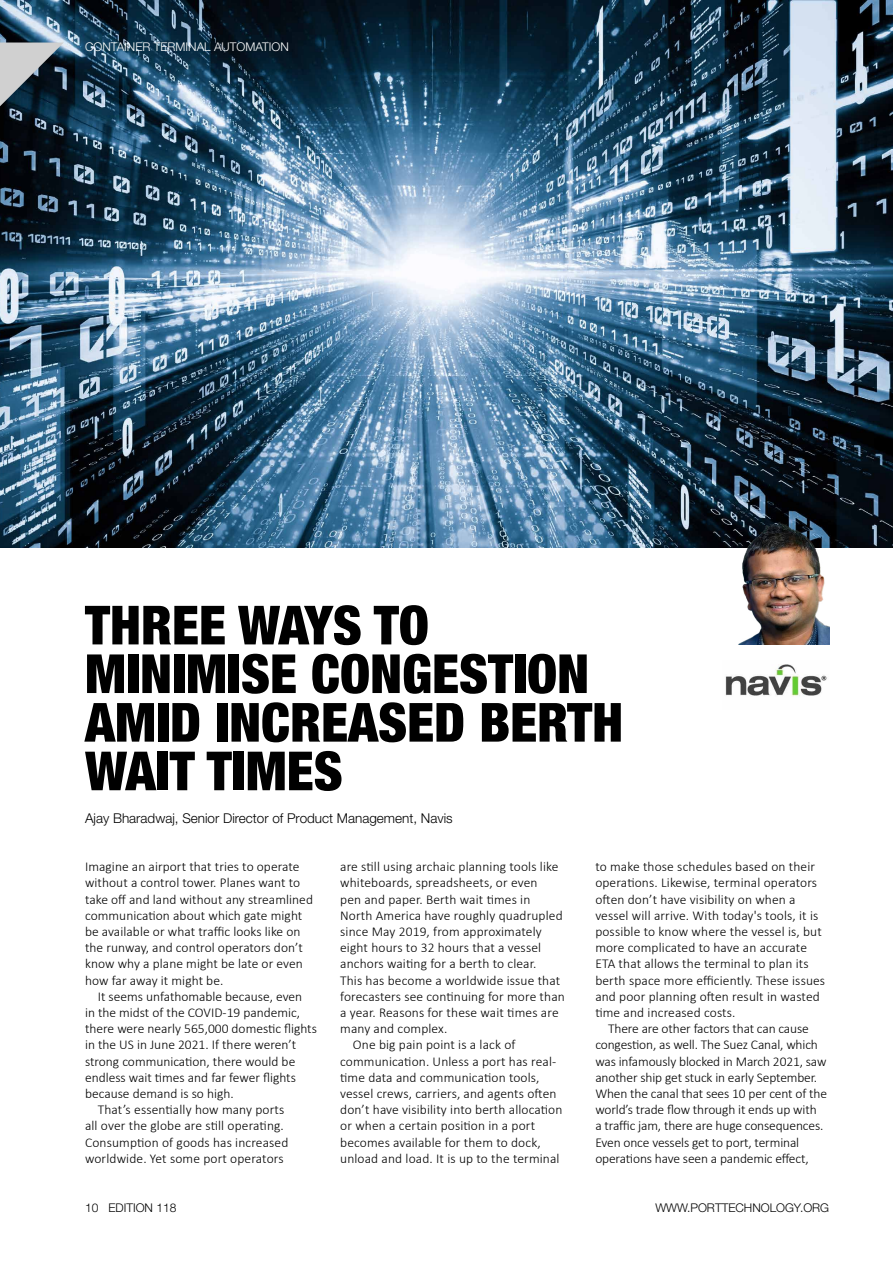
<style>
.page{position:relative;width:893px;height:1263px;background:#fff}
.page>*{position:absolute;margin:0;border:0;box-sizing:border-box;transform-origin:0 0}
.t1{font:900 condensed 54px/48.6px "Helvetica Neue LT Std";color:#000}
.t2{font:300 13.5px/16.2px "Calibri";letter-spacing:.005em;color:#000}
.t3{font:300 13.5px "Helvetica Neue LT Std";color:#000}
.t4{font:300 12px "Helvetica Neue LT Std";color:#000}
.t5{font:300 12px "Helvetica Neue LT Std";color:#fff}
</style>
<div class="page">
<img style="left:0;top:0;width:893px;height:547px">
<img style="left:725px;top:664px;width:102px;height:32px">
<img style="left:723px;top:515px;width:106px;height:130px">
<svg style="left:0;top:43px;width:64px;height:76px;background:#5f6b75"></svg>
<p class="t5" style="left:85px;top:39px;width:205px">CONTAINER TERMINAL AUTOMATION</p>
<h1 class="t1" style="left:85px;top:600px;width:540px">THREE WAYS TO<br>MINIMISE CONGESTION<br>AMID INCREASED BERTH<br>WAIT TIMES</h1>
<p class="t3" style="left:85px;top:809px;width:369px">Ajay Bharadwaj, Senior Director of Product Management, Navis</p>
<p class="t2" style="left:340px;top:858px;width:220px">are still using archaic planning tools like</p>
<p class="t2" style="left:340px;top:875px;width:199px">whiteboards, spreadsheets, or even</p>
<p class="t2" style="left:340px;top:891px;width:192px">pen and paper. Berth wait times in</p>
<p class="t2" style="left:340px;top:907px;width:224px">North America have roughly quadrupled</p>
<p class="t2" style="left:340px;top:923px;width:203px">since May 2019, from approximately</p>
<p class="t2" style="left:340px;top:939px;width:202px">eight hours to 32 hours that a vessel</p>
<p class="t2" style="left:340px;top:956px;width:198px">anchors waiting for a berth to clear.</p>
<p class="t2" style="left:340px;top:972px;width:222px">This has become a worldwide issue that</p>
<p class="t2" style="left:340px;top:988px;width:226px">forecasters see continuing for more than</p>
<p class="t2" style="left:340px;top:1004px;width:220px">a year. Reasons for these wait times are</p>
<p class="t2" style="left:340px;top:1020px;width:109px">many and complex.</p>
<p class="t2" style="left:353px;top:1037px;width:164px">One big pain point is a lack of</p>
<p class="t2" style="left:340px;top:1053px;width:218px">communication. Unless a port has real-</p>
<p class="t2" style="left:340px;top:1069px;width:201px">time data and communication tools,</p>
<p class="t2" style="left:340px;top:1085px;width:218px">vessel crews, carriers, and agents often</p>
<p class="t2" style="left:340px;top:1101px;width:224px">don’t have visibility into berth allocation</p>
<p class="t2" style="left:340px;top:1118px;width:196px">or when a certain position in a port</p>
<p class="t2" style="left:340px;top:1134px;width:202px">becomes available for them to dock,</p>
<p class="t2" style="left:340px;top:1150px;width:221px">unload and load. It is up to the terminal</p>
<p class="t2" style="left:595px;top:858px;width:231px">to make those schedules based on their operations. Likewise, terminal operators often don’t have visibility on when a vessel will arrive. With today's tools, it is possible to know where the vessel is, but more complicated to have an accurate ETA that allows the terminal to plan its berth space more efficiently. These issues and poor planning often result in wasted time and increased costs.</p>
<p class="t2" style="left:595px;top:1020px;width:233px;text-indent:13px">There are other factors that can cause congestion, as well. The Suez Canal, which was infamously blocked in March 2021, saw another ship get stuck in early September.<br>When the canal that sees 10 per cent of the world’s trade flow through it ends up with<br>a traffic jam, there are huge consequences.<br>Even once vessels get to port, terminal operations have seen a pandemic effect,</p>
<p class="t2" style="left:85px;top:858px;width:230px">Imagine an airport that tries to operate without a control tower. Planes want to take off and land without any streamlined communication about which gate might be available or what traffic looks like on the runway, and control operators don’t know why a plane might be late or even how far away it might be.</p>
<p class="t2" style="left:98px;top:988px;width:206px">It seems unfathomable because, even</p>
<p class="t2" style="left:85px;top:1004px;width:217px">in the midst of the COVID-19 pandemic,</p>
<p class="t2" style="left:85px;top:1020px;width:233px">there were nearly 565,000 domestic flights</p>
<p class="t2" style="left:85px;top:1037px;width:213px">in the US in June 2021. If there weren’t</p>
<p class="t2" style="left:85px;top:1053px;width:212px">strong communication, there would be</p>
<p class="t2" style="left:85px;top:1069px;width:212px">endless wait times and far fewer flights</p>
<p class="t2" style="left:85px;top:1085px;width:150px">because demand is so high.</p>
<p class="t2" style="left:98px;top:1101px;width:188px">That’s essentially how many ports</p>
<p class="t2" style="left:85px;top:1118px;width:200px">all over the globe are still operating.</p>
<p class="t2" style="left:85px;top:1134px;width:205px">Consumption of goods has increased</p>
<p class="t2" style="left:85px;top:1150px;width:200px">worldwide. Yet some port operators</p>
<p class="t4" style="left:85px;top:1200px;width:93px">10 EDITION 118</p>
<p class="t4" style="left:655px;top:1200px;width:175px">WWW.PORTTECHNOLOGY.ORG</p>
</div>
